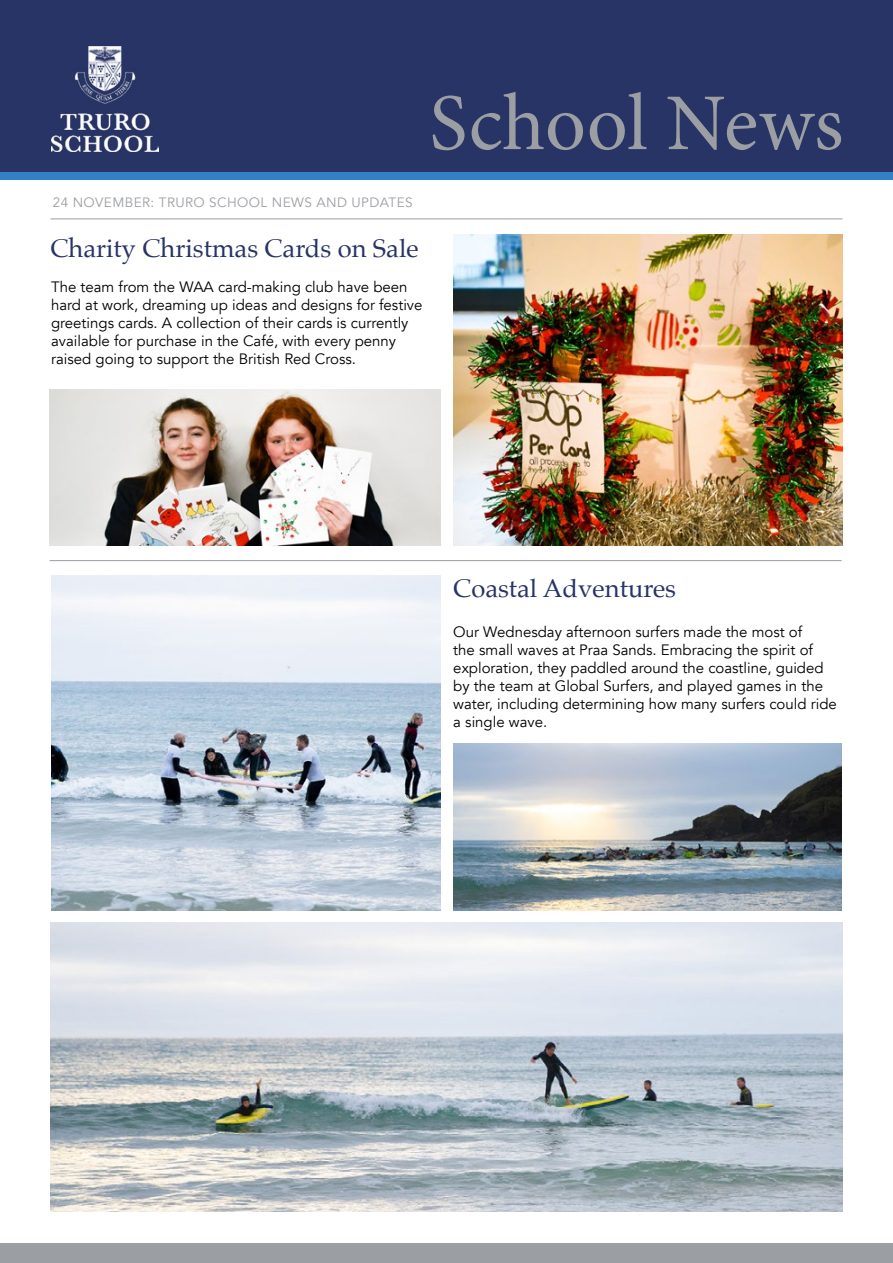
<style>
.page{position:relative;width:893px;height:1263px;background:#fff}
.page>*{position:absolute;margin:0;border:0;box-sizing:border-box;transform-origin:0 0}
.t1{font:80.55px "Minion Pro";color:#9b9ea2}
.t2{font:25.5px "Palatino";color:#273465}
.t3{font:15px/18px "Avenir";color:#000}
.t4{font:13.5px "Avenir";letter-spacing:.03em;color:#9b9ea2}
</style>
<div class="page">
<div style="left:0;top:0;width:893px;height:175px;background:#273465"></div>
<img style="left:51px;top:47px;width:107px;height:104px">
<div style="left:0;top:172px;width:893px;height:8px;background:#3381c4"></div>
<hr style="left:50px;top:218px;width:792px;height:1px;background:#9b9ea2">
<div style="left:0;top:1243px;width:893px;height:20px;background:#9b9ea2"></div>
<img style="left:453px;top:234px;width:389px;height:311px">
<img style="left:51px;top:576px;width:389px;height:334px">
<hr style="left:50px;top:560px;width:792px;height:1px;background:#9b9ea2">
<img style="left:50px;top:390px;width:390px;height:155px">
<img style="left:453px;top:743px;width:389px;height:167px">
<img style="left:50px;top:923px;width:792px;height:289px">
<h1 class="t1" style="left:429px;top:69px;width:416px">School News</h1>
<p class="t4" style="left:53px;top:194px;width:361px">24 NOVEMBER: TRURO SCHOOL NEWS AND UPDATES</p>
<h2 class="t2" style="left:50px;top:228px;width:370px">Charity Christmas Cards on Sale</h2>
<p class="t3" style="left:51px;top:278px;width:373px">The team from the WAA card-making club have been hard at work, dreaming up ideas and designs for festive greetings cards. A collection of their cards is currently available for purchase in the Café, with every penny raised going to support the British Red Cross.</p>
<h2 class="t2" style="left:453px;top:567px;width:224px">Coastal Adventures</h2>
<p class="t3" style="left:453px;top:623px;width:385px">Our Wednesday afternoon surfers made the most of<br>the small waves at Praa Sands. Embracing the spirit of exploration, they paddled around the coastline, guided by the team at Global Surfers, and played games in the water, including determining how many surfers could ride a single wave.</p>
</div>
